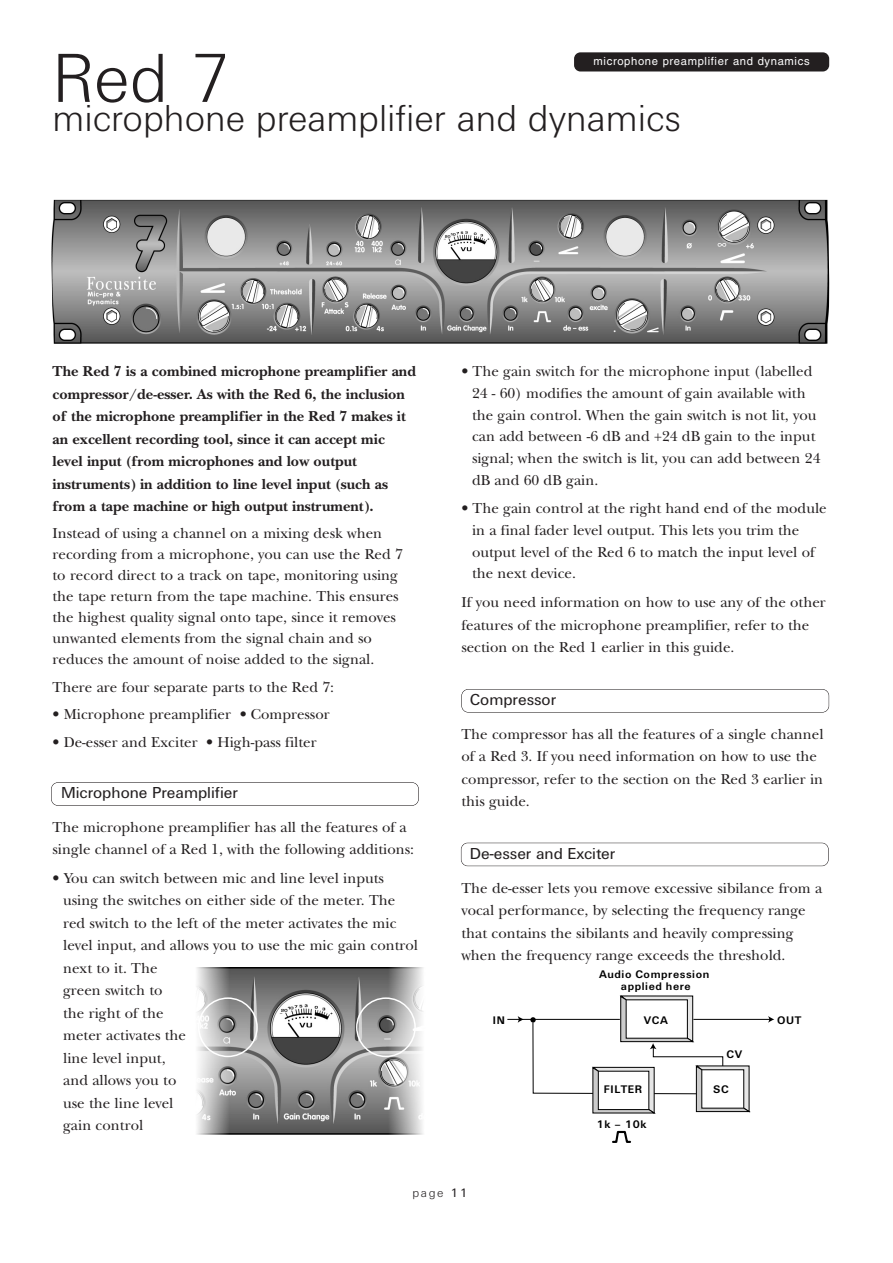
<style>
.page{position:relative;width:893px;height:1263px;background:#fff}
.page>*{position:absolute;margin:0;border:0;box-sizing:border-box;transform-origin:0 0}
.t1{font:300 72px "Unitus T";color:#231f20}
.t2{font:300 39px "Unitus T";color:#231f20}
.t3{font:16.5px "Unitus T";color:#231f20}
.t4{font:15px/22.5px "New Baskerville";color:#231f20}
.t5{font:700 15px/22.5px "New Baskerville";color:#231f20}
.t6{font:300 12.75px "Unitus T";color:#231f20}
.t7{font:700 11.4px/12.1px "Unitus T";letter-spacing:.05em;color:#000;text-align:center}
.t8{font:11.25px "Helvetica";letter-spacing:.055em;color:#fff}
.s1{font-weight:400}
</style>
<div class="page">
<div style="left:574px;top:52px;width:255px;height:19px;background:#231f20;border-radius:6px"></div>
<img style="left:51px;top:200px;width:778px;height:144px">
<div style="left:51px;top:782px;width:368px;height:24px;border:1px solid #231f20;border-radius:7px"></div>
<div style="left:461px;top:843px;width:368px;height:23px;border:1px solid #231f20;border-radius:7px"></div>
<div style="left:461px;top:689px;width:368px;height:23px;border:1px solid #231f20;border-radius:7px"></div>
<hr style="left:693px;top:1019px;width:77px;height:1px;background:#000">
<svg style="left:768px;top:1016px;width:6px;height:7px"></svg>
<svg style="left:518px;top:1016px;width:6px;height:7px"></svg>
<hr style="left:507px;top:1019px;width:113px;height:1px;background:#000">
<svg style="left:530px;top:995px;width:221px;height:119px"></svg>
<svg style="left:612px;top:1130px;width:19px;height:13px"></svg>
<img style="left:196px;top:968px;width:227px;height:166px">
<svg style="left:198px;top:997px;width:60px;height:60px;background:#b3b3b3"></svg>
<svg style="left:356px;top:997px;width:60px;height:60px;background:#acacac"></svg>
<h1 class="t1" style="left:53px;top:55px;width:182px">Red 7</h1>
<h2 class="t2" style="left:53px;top:105px;width:630px">microphone preamplifier and dynamics</h2>
<p class="t8" style="left:594px;top:57px;width:217px">microphone preamplifier and dynamics</p>
<p class="t5" style="left:53px;top:362px;width:365px">The Red 7 is a combined microphone preamplifier and compressor/de-esser. As with the Red 6, the inclusion of the microphone preamplifier in the Red 7 makes it an excellent recording tool, since it can accept mic level input (from microphones and low output instruments) in addition to line level input (such as from a tape machine or high output instrument).</p>
<p class="t4" style="left:53px;top:525px;width:352px;line-height:21px">Instead of using a channel on a mixing desk when recording from a microphone, you can use the Red 7 to record direct to a track on tape, monitoring using the tape return from the tape machine. This ensures the highest quality signal onto tape, since it removes unwanted elements from the signal chain and so reduces the amount of noise added to the signal.</p>
<p class="t4" style="left:53px;top:677px;width:283px">There are four separate parts to the Red 7:</p>
<p class="t4" style="left:53px;top:705px;width:279px">• Microphone preamplifier • Compressor</p>
<p class="t4" style="left:53px;top:732px;width:266px">• De-esser and Exciter • High-pass filter</p>
<p class="t3" style="left:61px;top:787px;width:178px">Microphone Preamplifier</p>
<p class="t4" style="left:53px;top:817px;width:363px">The microphone preamplifier has all the features of a single channel of a Red 1, with the following additions:</p>
<p class="t4" style="left:63px;top:868px;width:356px;text-indent:-11px">• You can switch between mic and line level inputs using the switches on either side of the meter. The red switch to the left of the meter activates the mic level input, and allows you to use the mic gain control next to it. The<br>green switch to<br>the right of the<br>meter activates the<br>line level input,<br>and allows you to<br>use the line level<br>gain control</p>
<p class="t4" style="left:472px;top:362px;width:350px;line-height:21.8px;text-indent:-11px">• The gain switch for the microphone input (labelled 24 - 60) modifies the amount of gain available with the gain control. When the gain switch is not lit, you can add between -6 dB and +24 dB gain to the input signal; when the switch is lit, you can add between 24 dB and 60 dB gain.</p>
<p class="t4" style="left:472px;top:499px;width:356px;line-height:21.8px;text-indent:-11px">• The gain control at the right hand end of the module in a final fader level output. This lets you trim the output level of the Red 6 to match the input level of the next device.</p>
<p class="t4" style="left:461px;top:593px;width:366px">If you need information on how to use any of the other features of the microphone preamplifier, refer to the section on the Red 1 earlier in this guide.</p>
<p class="t3" style="left:470px;top:695px;width:88px">Compressor</p>
<p class="t4" style="left:461px;top:724px;width:364px">The compressor has all the features of a single channel of a Red 3. If you need information on how to use the compressor, refer to the section on the Red 3 earlier in this guide.</p>
<p class="t3" style="left:470px;top:848px;width:147px">De-esser and Exciter</p>
<p class="t4" style="left:461px;top:878px;width:362px">The de-esser lets you remove excessive sibilance from a vocal performance, by selecting the frequency range that contains the sibilants and heavily compressing when the frequency range exceeds the threshold.</p>
<p class="t7" style="left:599px;top:969px;width:112px">Audio Compression applied here</p>
<p class="t7" style="left:493px;top:1015px;width:13px">IN</p>
<p class="t7" style="left:644px;top:1015px;width:25px">VCA</p>
<p class="t7" style="left:604px;top:1085px;width:40px">FILTER</p>
<p class="t7" style="left:597px;top:1119px;width:51px">1k – 10k</p>
<p class="t7" style="left:727px;top:1049px;width:17px">CV</p>
<p class="t7" style="left:713px;top:1085px;width:17px">SC</p>
<p class="t7" style="left:777px;top:1015px;width:26px">OUT</p>
<p class="t6" style="left:413px;top:1188px;width:56px">page <span class="s1">11</span></p>
</div>
